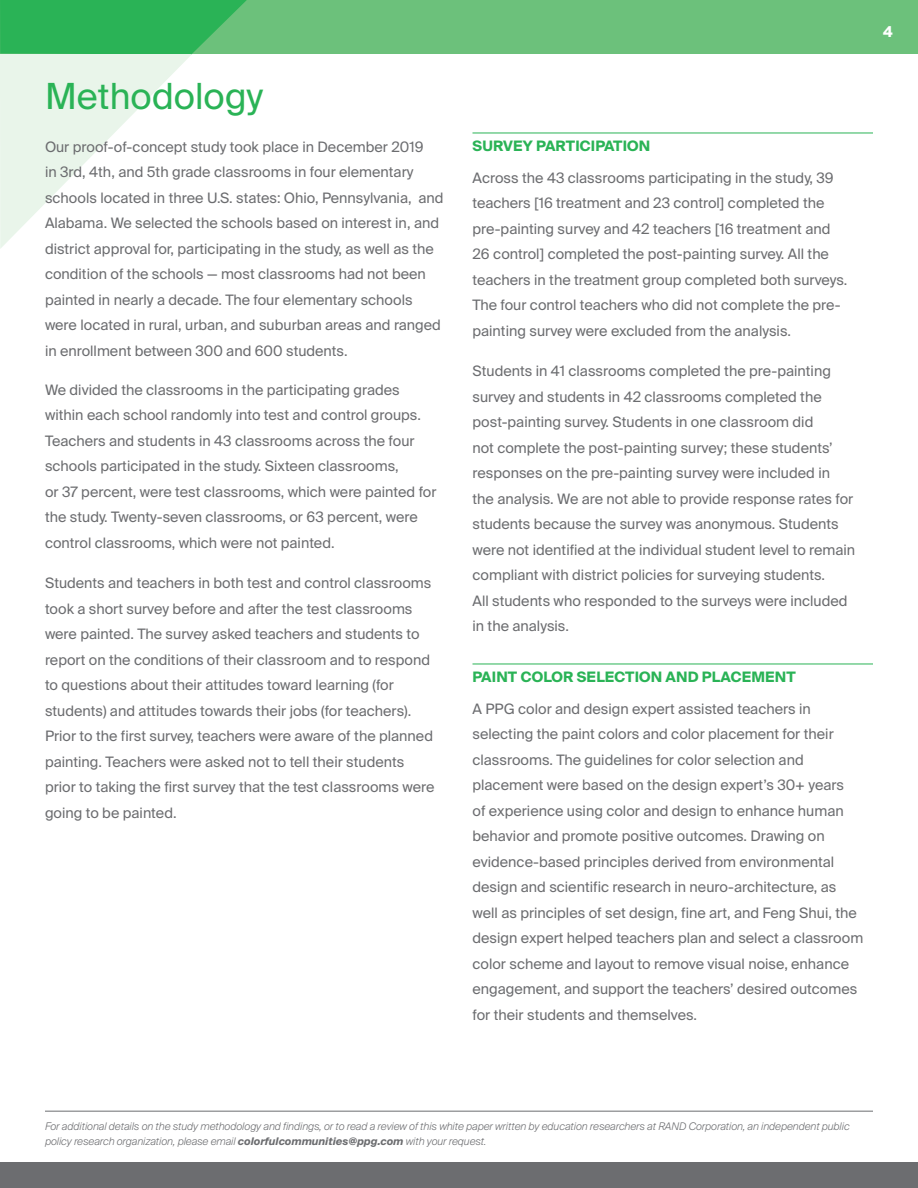
<style>
.page{position:relative;width:918px;height:1188px;background:#fff}
.page>*{position:absolute;margin:0;border:0;box-sizing:border-box;transform-origin:0 0}
.t1{font:36px "Suisse Intl";color:#2ab356}
.t2{font:700 15px "Suisse Intl";color:#fff}
.t3{font:14.4px/25.5px "Suisse Intl";color:#6c6d70}
.t4{font:700 14.4px "Suisse Intl";letter-spacing:.01em;color:#2ab356}
.t5{font:italic 300 10.5px/15px "Suisse Intl";color:#6c6d70}
.s1{font-weight:700}
</style>
<div class="page">
<div style="left:0;top:0;width:918px;height:54px;background:#6cc17b"></div>
<svg style="left:0;top:0;width:247px;height:249px"></svg>
<div style="left:0;top:1163px;width:918px;height:25px;background:#6c6d70"></div>
<hr style="left:472px;top:133px;width:401px;height:1px;background:#2ab356">
<hr style="left:472px;top:664px;width:401px;height:1px;background:#2ab356">
<hr style="left:45px;top:1111px;width:828px;height:1px;background:#6c6d70">
<p class="t1" style="left:45px;top:75px;width:220px">Methodology</p>
<p class="t3" style="left:45px;top:134px;width:400px">Our proof-of-concept study took place in December 2019<br>in 3rd, 4th, and 5th grade classrooms in four elementary schools located in three U.S. states: Ohio, Pennsylvania, and Alabama. We selected the schools based on interest in, and district approval for, participating in the study, as well as the condition of the schools — most classrooms had not been painted in nearly a decade. The four elementary schools were located in rural, urban, and suburban areas and ranged in enrollment between 300 and 600 students.</p>
<p class="t3" style="left:45px;top:377px;width:393px">We divided the classrooms in the participating grades within each school randomly into test and control groups.<br>Teachers and students in 43 classrooms across the four schools participated in the study. Sixteen classrooms,<br>or 37 percent, were test classrooms, which were painted for the study. Twenty-seven classrooms, or 63 percent, were control classrooms, which were not painted.</p>
<p class="t3" style="left:45px;top:570px;width:391px">Students and teachers in both test and control classrooms took a short survey before and after the test classrooms were painted. The survey asked teachers and students to report on the conditions of their classroom and to respond to questions about their attitudes toward learning (for students) and attitudes towards their jobs (for teachers).<br>Prior to the first survey, teachers were aware of the planned painting. Teachers were asked not to tell their students prior to taking the first survey that the test classrooms were going to be painted.</p>
<p class="t2" style="left:883px;top:23px;width:11px">4</p>
<p class="t4" style="left:472px;top:138px;width:179px">SURVEY PARTICIPATION</p>
<p class="t3" style="left:472px;top:165px;width:376px">Across the 43 classrooms participating in the study, 39 teachers [16 treatment and 23 control] completed the pre-painting survey and 42 teachers [16 treatment and 26 control] completed the post-painting survey. All the teachers in the treatment group completed both surveys.<br>The four control teachers who did not complete the pre&shy;painting survey were excluded from the analysis.</p>
<p class="t3" style="left:472px;top:359px;width:384px">Students in 41 classrooms completed the pre-painting survey and students in 42 classrooms completed the post-painting survey. Students in one classroom did<br>not complete the post-painting survey; these students’ responses on the pre-painting survey were included in<br>the analysis. We are not able to provide response rates for students because the survey was anonymous. Students were not identified at the individual student level to remain compliant with district policies for surveying students.<br>All students who responded to the surveys were included in the analysis.</p>
<p class="t4" style="left:472px;top:669px;width:325px">PAINT COLOR SELECTION AND PLACEMENT</p>
<p class="t3" style="left:472px;top:696px;width:392px">A PPG color and design expert assisted teachers in selecting the paint colors and color placement for their classrooms. The guidelines for color selection and placement were based on the design expert’s 30+ years<br>of experience using color and design to enhance human behavior and promote positive outcomes. Drawing on evidence-based principles derived from environmental design and scientific research in neuro-architecture, as well as principles of set design, fine art, and Feng Shui, the design expert helped teachers plan and select a classroom color scheme and layout to remove visual noise, enhance engagement, and support the teachers’ desired outcomes for their students and themselves.</p>
<p class="t5" style="left:45px;top:1118px;width:806px">For additional details on the study methodology and findings, or to read a review of this white paper written by education researchers at RAND Corporation, an independent public policy research organization, please email <span class="s1">colorfulcommunities@ppg.com</span> with your request.</p>
</div>
